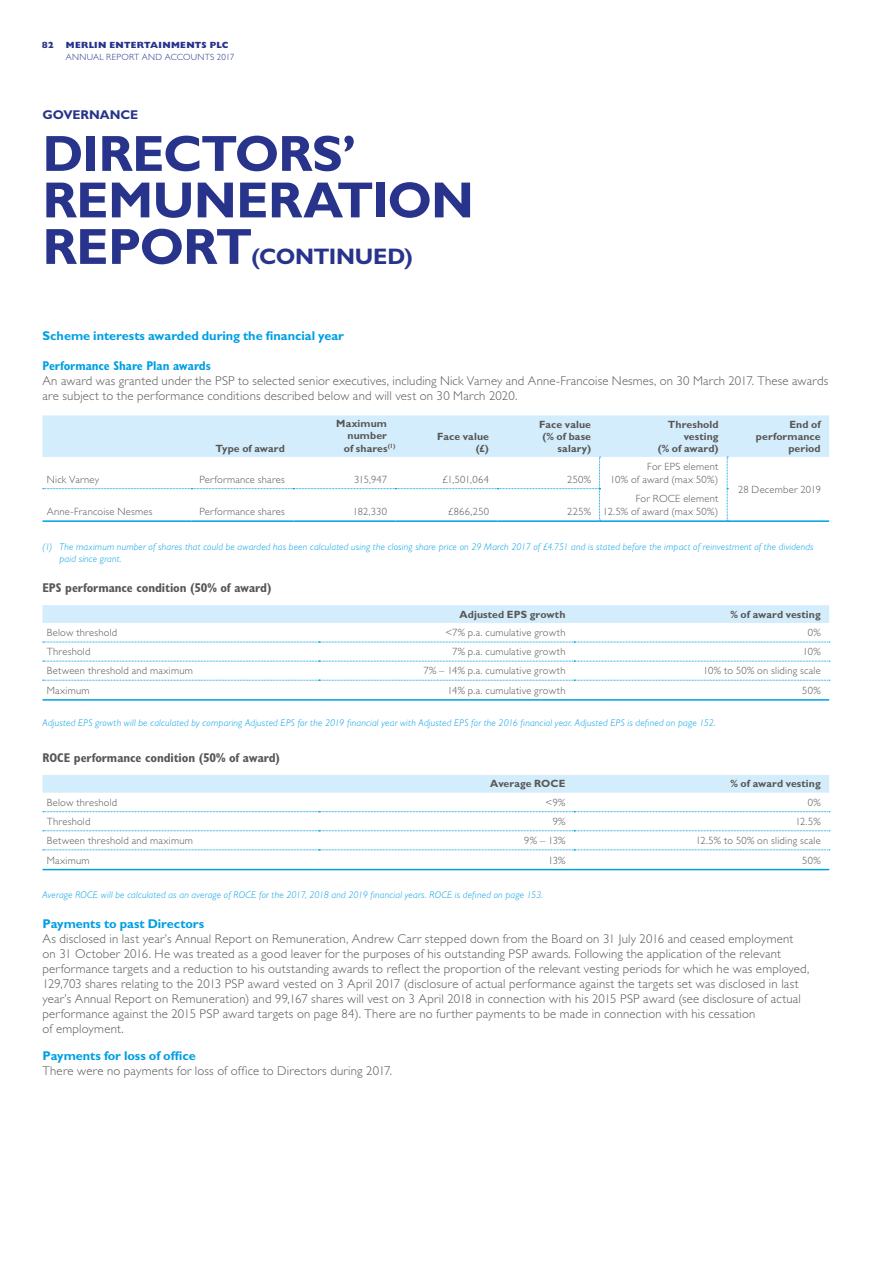
<style>
.page{position:relative;width:893px;height:1263px;background:#fff}
.page>*{position:absolute;margin:0;border:0;box-sizing:border-box;transform-origin:0 0}
.t1{font:700 51px/46.5px "Gill Sans Std";letter-spacing:-.02em;color:#28348b}
.t2{font:700 22.5px "Gill Sans Std";letter-spacing:-.015em;color:#28348b}
.t3{font:300 12.75px/15px "Gill Sans Std";letter-spacing:.015em;color:#575756}
.t4{font:700 12.75px "Gill Sans Std";letter-spacing:-.005em;color:#009fe3}
.t5{font:700 condensed 12.75px "Gill Sans Std";letter-spacing:-.005em;color:#575756}
.t6{font:700 condensed 12.75px "Gill Sans Std";letter-spacing:-.005em;color:#009fe3}
.t7{font:700 12.75px "Gill Sans Std";letter-spacing:-.005em;color:#28348b}
.t8{font:300 10.5px/12.8px "Gill Sans Std";letter-spacing:.025em;color:#575756;text-align:right}
.t9{font:700 10.5px/12px "Gill Sans Std";letter-spacing:.01em;color:#575756;text-align:right}
.t10{font:italic 300 9.75px/12.8px "Gill Sans Std";letter-spacing:.02em;color:#009fe3}
.t11{font:300 9px "Gill Sans Std";letter-spacing:.03em;color:#28348b}
.t12{font:800 9px "Gill Sans Std";letter-spacing:.03em;color:#28348b}
</style>
<div class="page">
<hr style="left:43px;top:520px;width:148px;height:2px;background:#009fe3">
<hr style="left:191px;top:520px;width:102px;height:2px;background:#009fe3">
<hr style="left:293px;top:520px;width:102px;height:2px;background:#009fe3">
<hr style="left:395px;top:520px;width:102px;height:2px;background:#009fe3">
<hr style="left:497px;top:520px;width:103px;height:2px;background:#009fe3">
<hr style="left:600px;top:520px;width:127px;height:2px;background:#009fe3">
<hr style="left:727px;top:520px;width:102px;height:2px;background:#009fe3">
<svg style="left:43px;top:415px;width:786px;height:106px"></svg>
<div style="left:43px;top:605px;width:786px;height:18px;background:#d4edfc"></div>
<hr style="left:43px;top:699px;width:276px;height:2px;background:#009fe3">
<hr style="left:319px;top:699px;width:255px;height:2px;background:#009fe3">
<hr style="left:574px;top:699px;width:255px;height:2px;background:#009fe3">
<svg style="left:43px;top:680px;width:787px;height:1px"></svg>
<svg style="left:43px;top:642px;width:787px;height:1px"></svg>
<svg style="left:43px;top:661px;width:787px;height:1px"></svg>
<div style="left:43px;top:775px;width:786px;height:18px;background:#d4edfc"></div>
<hr style="left:43px;top:869px;width:276px;height:1px;background:#009fe3">
<hr style="left:319px;top:869px;width:255px;height:1px;background:#009fe3">
<hr style="left:574px;top:869px;width:255px;height:1px;background:#009fe3">
<svg style="left:43px;top:850px;width:787px;height:1px"></svg>
<svg style="left:43px;top:811px;width:787px;height:1px"></svg>
<svg style="left:43px;top:830px;width:787px;height:1px"></svg>
<p class="t12" style="left:42px;top:39px;width:14px">82</p>
<p class="t12" style="left:66px;top:39px;width:164px">MERLIN ENTERTAINMENTS PLC</p>
<p class="t11" style="left:66px;top:51px;width:170px">ANNUAL REPORT AND ACCOUNTS 2017</p>
<p class="t7" style="left:43px;top:107px;width:97px">GOVERNANCE</p>
<h1 class="t1" style="left:43px;top:130px;width:433px">DIRECTORS’<br>REMUNERATION<br>REPORT</h1>
<h2 class="t2" style="left:252px;top:243px;width:163px">(CONTINUED)</h2>
<p class="t4" style="left:43px;top:328px;width:303px">Scheme interests awarded during the financial year</p>
<p class="t6" style="left:43px;top:358px;width:170px">Performance Share Plan awards</p>
<p class="t3" style="left:43px;top:374px;width:787px">An award was granted under the PSP to selected senior executives, including Nick Varney and Anne-Francoise Nesmes, on 30 March 2017. These awards are subject to the performance conditions described below and will vest on 30 March 2020.</p>
<p class="t9" style="left:216px;top:442px;width:71px">Type of award</p>
<p class="t9" style="left:336px;top:417px;width:52px">Maximum</p>
<p class="t9" style="left:348px;top:429px;width:41px">number</p>
<p class="t9" style="left:344px;top:442px;width:53px">of shares<sup>(1)</sup></p>
<p class="t9" style="left:437px;top:430px;width:53px">Face value (£)</p>
<p class="t9" style="left:539px;top:418px;width:53px">Face value (% of base salary)</p>
<p class="t9" style="left:658px;top:418px;width:62px">Threshold vesting<br>(% of award)</p>
<p class="t9" style="left:756px;top:418px;width:66px">End of performance period</p>
<p class="t8" style="left:47px;top:473px;width:54px">Nick Varney</p>
<p class="t8" style="left:200px;top:473px;width:87px">Performance shares</p>
<p class="t8" style="left:354px;top:473px;width:34px">315,947</p>
<p class="t8" style="left:442px;top:473px;width:48px">£1,501,064</p>
<p class="t8" style="left:567px;top:473px;width:26px">250%</p>
<p class="t8" style="left:610px;top:460px;width:110px">For EPS element<br>10% of award (max 50%)</p>
<p class="t8" style="left:738px;top:483px;width:84px">28 December 2019</p>
<p class="t8" style="left:603px;top:493px;width:117px">For ROCE element<br>12.5% of award (max 50%)</p>
<p class="t10" style="left:60px;top:540px;width:756px;text-indent:-17px">(1) The maximum number of shares that could be awarded has been calculated using the closing share price on 29 March 2017 of £4.751 and is stated before the impact of reinvestment of the dividends paid since grant.</p>
<p class="t5" style="left:43px;top:580px;width:230px">EPS performance condition (50% of award)</p>
<p class="t9" style="left:460px;top:608px;width:107px">Adjusted EPS growth</p>
<p class="t9" style="left:730px;top:608px;width:92px">% of award vesting</p>
<p class="t8" style="left:47px;top:626px;width:72px">Below threshold</p>
<p class="t8" style="left:446px;top:626px;width:121px">&lt;7% p.a. cumulative growth</p>
<p class="t8" style="left:808px;top:626px;width:14px">0%</p>
<p class="t8" style="left:47px;top:645px;width:45px">Threshold</p>
<p class="t8" style="left:452px;top:645px;width:115px">7% p.a. cumulative growth</p>
<p class="t8" style="left:803px;top:645px;width:19px">10%</p>
<p class="t8" style="left:47px;top:664px;width:148px">Between threshold and maximum</p>
<p class="t8" style="left:423px;top:664px;width:144px">7% – 14% p.a. cumulative growth</p>
<p class="t8" style="left:703px;top:664px;width:119px">10% to 50% on sliding scale</p>
<p class="t8" style="left:47px;top:684px;width:44px">Maximum</p>
<p class="t8" style="left:447px;top:684px;width:120px">14% p.a. cumulative growth</p>
<p class="t8" style="left:802px;top:684px;width:20px">50%</p>
<p class="t10" style="left:43px;top:717px;width:675px">Adjusted EPS growth will be calculated by comparing Adjusted EPS for the 2019 financial year with Adjusted EPS for the 2016 financial year. Adjusted EPS is defined on page 152.</p>
<p class="t5" style="left:43px;top:750px;width:239px">ROCE performance condition (50% of award)</p>
<p class="t9" style="left:490px;top:778px;width:77px">Average ROCE</p>
<p class="t9" style="left:730px;top:778px;width:92px">% of award vesting</p>
<p class="t8" style="left:47px;top:796px;width:72px">Below threshold</p>
<p class="t8" style="left:545px;top:796px;width:22px">&lt;9%</p>
<p class="t8" style="left:808px;top:796px;width:14px">0%</p>
<p class="t8" style="left:47px;top:815px;width:45px">Threshold</p>
<p class="t8" style="left:553px;top:815px;width:14px">9%</p>
<p class="t8" style="left:795px;top:815px;width:27px">12.5%</p>
<p class="t8" style="left:47px;top:834px;width:148px">Between threshold and maximum</p>
<p class="t8" style="left:524px;top:834px;width:43px">9% – 13%</p>
<p class="t8" style="left:696px;top:834px;width:126px">12.5% to 50% on sliding scale</p>
<p class="t8" style="left:47px;top:854px;width:44px">Maximum</p>
<p class="t8" style="left:548px;top:854px;width:19px">13%</p>
<p class="t8" style="left:802px;top:854px;width:20px">50%</p>
<p class="t10" style="left:43px;top:888px;width:502px">Average ROCE will be calculated as an average of ROCE for the 2017, 2018 and 2019 financial years. ROCE is defined on page 153.</p>
<p class="t4" style="left:43px;top:916px;width:163px">Payments to past Directors</p>
<p class="t3" style="left:43px;top:931px;width:768px">As disclosed in last year’s Annual Report on Remuneration, Andrew Carr stepped down from the Board on 31 July 2016 and ceased employment on 31 October 2016. He was treated as a good leaver for the purposes of his outstanding PSP awards. Following the application of the relevant performance targets and a reduction to his outstanding awards to reflect the proportion of the relevant vesting periods for which he was employed, 129,703 shares relating to the 2013 PSP award vested on 3 April 2017 (disclosure of actual performance against the targets set was disclosed in last year’s Annual Report on Remuneration) and 99,167 shares will vest on 3 April 2018 in connection with his 2015 PSP award (see disclosure of actual performance against the 2015 PSP award targets on page 84). There are no further payments to be made in connection with his cessation<br>of employment.</p>
<p class="t4" style="left:43px;top:1048px;width:155px">Payments for loss of office</p>
<p class="t3" style="left:43px;top:1063px;width:351px">There were no payments for loss of office to Directors during 2017.</p>
<p class="t8" style="left:47px;top:505px;width:107px">Anne-Francoise Nesmes</p>
<p class="t8" style="left:200px;top:505px;width:87px">Performance shares</p>
<p class="t8" style="left:353px;top:505px;width:36px">182,330</p>
<p class="t8" style="left:448px;top:505px;width:43px">£866,250</p>
<p class="t8" style="left:567px;top:505px;width:25px">225%</p>
</div>
